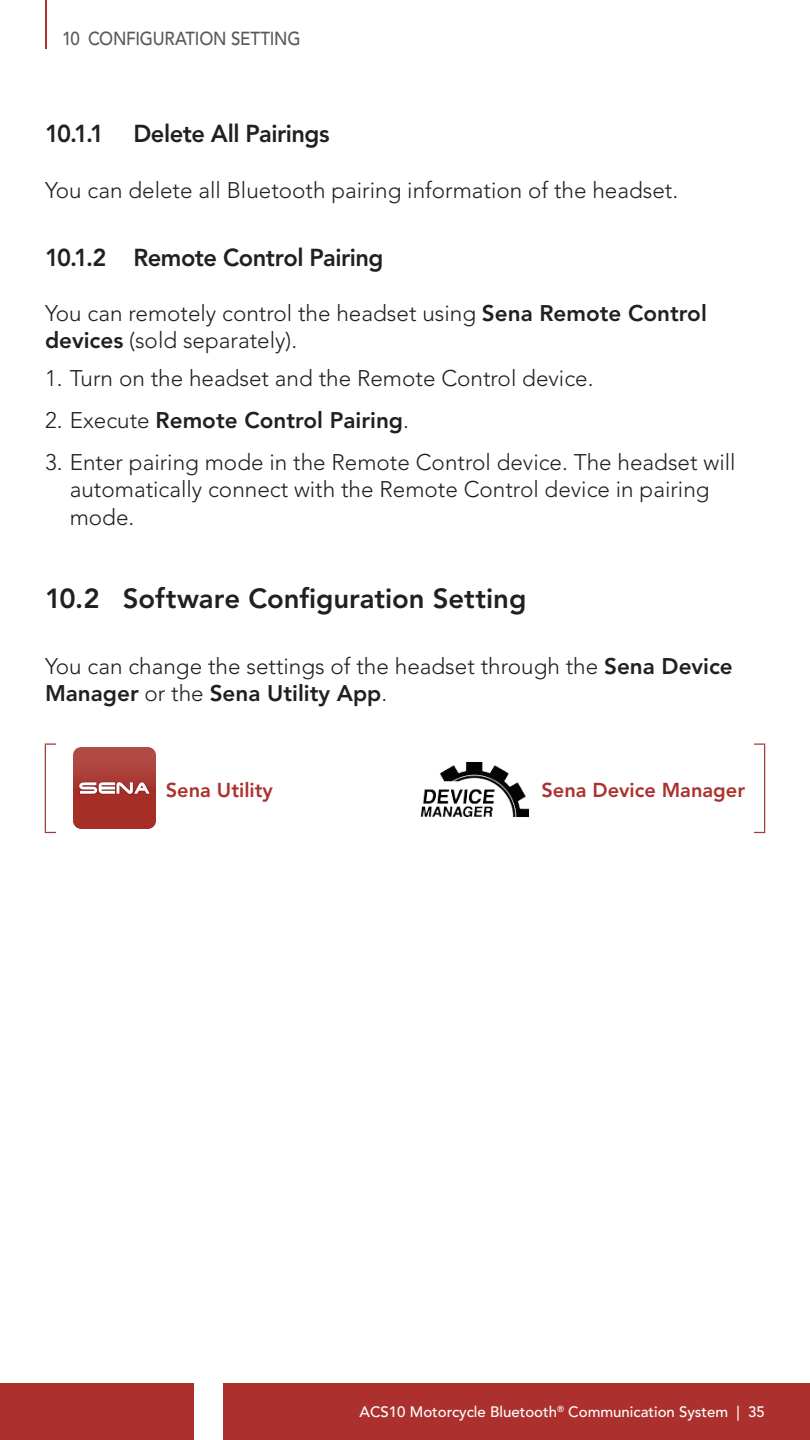
<style>
.page{position:relative;width:810px;height:1440px;background:#fff}
.page>*{position:absolute;margin:0;border:0;box-sizing:border-box;transform-origin:0 0}
.t1{font:800 27.5px "Avenir LT Std";color:#231f20}
.t2{font:800 24.38px "Avenir LT Std";letter-spacing:-.02em;color:#231f20}
.t3{font:300 22.5px/27px "Avenir LT Std";color:#231f20}
.t4{font:800 22.5px "Avenir LT Std";color:#231f20}
.t5{font:800 20px "Avenir LT Std";color:#ac312e}
.t6{font:500 18.75px "Avenir LT Std";letter-spacing:-.015em;color:#57585a;scale:.9 1}
.t7{font:500 15px "Avenir LT Std";color:#fff}
.s1{font-weight:800}
.s2{font-weight:300}
</style>
<div class="page">
<div style="left:0;top:1383px;width:194px;height:57px;background:#ac312e"></div>
<div style="left:223px;top:1383px;width:587px;height:57px;background:#ac312e"></div>
<hr style="left:45px;top:0;width:1px;height:49px;background:#ac312e">
<svg style="left:45px;top:743px;width:11px;height:2px"></svg>
<hr style="left:45px;top:745px;width:1px;height:87px;background:#a23837">
<svg style="left:754px;top:743px;width:11px;height:2px"></svg>
<hr style="left:764px;top:745px;width:1px;height:87px;background:#a23837">
<img style="left:74px;top:748px;width:81px;height:81px">
<img style="left:421px;top:762px;width:108px;height:55px">
<p class="t6" style="left:62px;top:28px;width:250px">10 CON FIGURATION SETTING</p>
<p class="t2" style="left:45px;top:120px;width:286px">10.1.1 Delete All Pairings</p>
<p class="t3" style="left:45px;top:177px;width:635px">You can delete all Bluetooth pairing information of the headset.</p>
<p class="t2" style="left:45px;top:243px;width:340px">10.1.2 Remote Control Pairing</p>
<p class="t3" style="left:45px;top:300px;width:663px">You can remotely control the headset using <span class="s1">Sena Remote Control devices</span> (sold separately).</p>
<p class="t3" style="left:45px;top:365px;width:550px">1. Turn on the headset and the Remote Control device.</p>
<p class="t4" style="left:45px;top:407px;width:365px"><span class="s2">2. Execute</span> Remote Control Pairing<span class="s2">.</span></p>
<p class="t3" style="left:70px;top:448px;width:667px;line-height:27.5px;text-indent:-25px">3. Enter pairing mode in the Remote Control device. The headset will automatically connect with the Remote Control device in pairing mode.</p>
<p class="t1" style="left:45px;top:582px;width:483px">10.2 Software Configuration Setting</p>
<p class="t3" style="left:45px;top:653px;width:689px">You can change the settings of the headset through the <span class="s1">Sena Device<br>Manager</span> or the <span class="s1">Sena Utility App</span>.</p>
<p class="t5" style="left:166px;top:778px;width:109px">Sena Utility</p>
<p class="t5" style="left:541px;top:778px;width:205px">Sena Device Manager</p>
<p class="t7" style="left:359px;top:1403px;width:407px">ACS10 Motorcycle Bluetooth<sup>®</sup> Communication System | 35</p>
</div>
